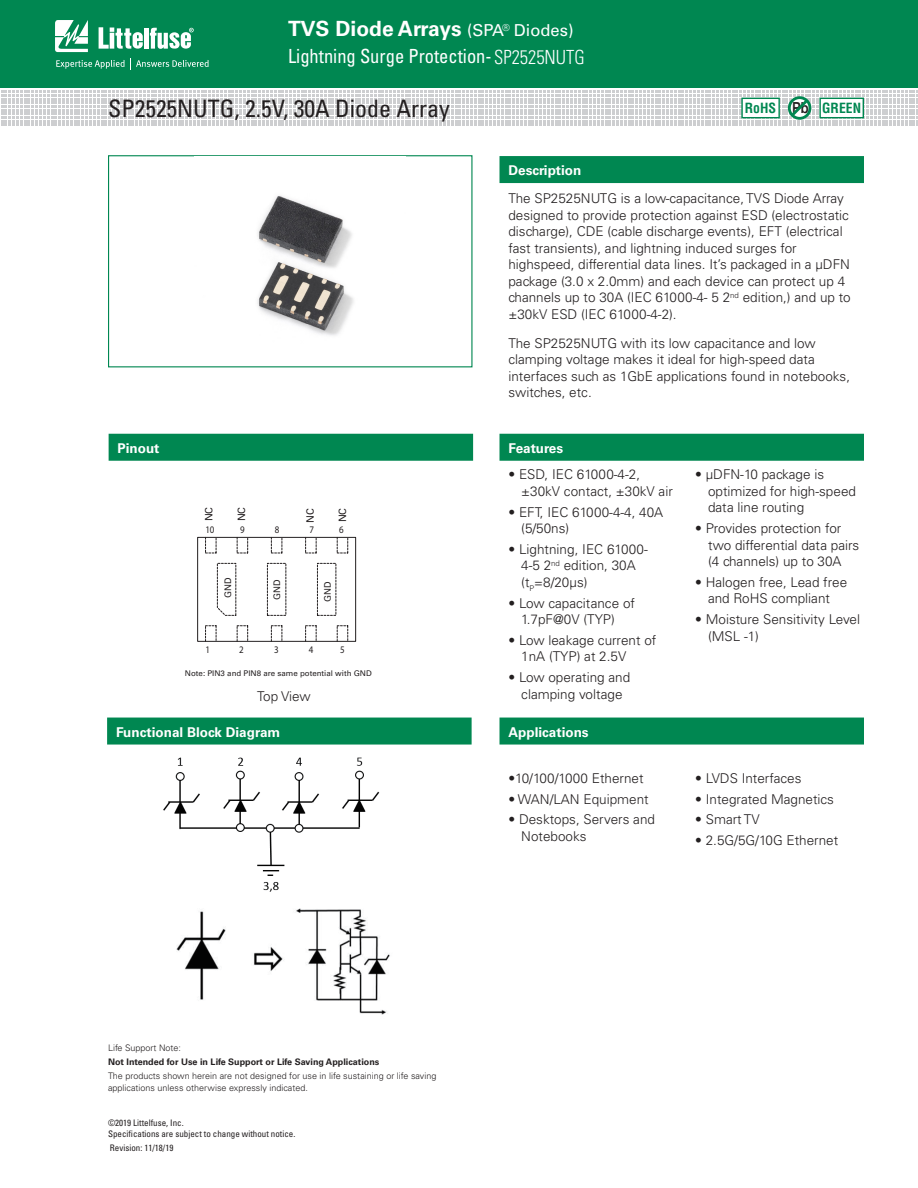
<style>
.page{position:relative;width:918px;height:1188px;background:#fff}
.page>*{position:absolute;margin:0;border:0;box-sizing:border-box;transform-origin:0 0}
.ch_subtitle_L{font:condensed 24px "Univers LT Std";color:#231f20}
.t1{font:700 21px "Univers LT Std";color:#fff}
.t2{font:condensed 19.5px "Univers LT Std";color:#fff;scale:.95 1}
.ch_subtitle_L-2{font:300 condensed 19.5px "Univers LT Std";color:#fff;scale:.95 1}
.image{font:700 expanded 15.15px "Univers LT Std";color:#231f20;scale:.7 1}
.image-2{font:700 condensed 13.65px "Helvetica LT Std";color:#008751}
.bulletlist2{font:300 13.5px/16.5px "Univers LT Std";color:#231f20}
.t3{font:700 13.5px "Univers LT Std";color:#fff}
.t4{font:10.2px "Univers LT Std";color:#231f20}
.t5{font:300 10.05px "Univers";color:#231f20;scale:.89 1}
.t6{font:9.6px "Univers LT Std";color:#fff}
.Notesleft{font:300 9px/12px "Univers LT Std";color:#231f20}
.t7{font:condensed 9px/10.8px "Univers LT Std";color:#231f20}
.Notesleft-2{font:700 9px "Univers LT Std";color:#231f20}
.t8{font:9px "Univers LT Std";color:#231f20}
.t9{font:7.8px "Univers LT Std";color:#231f20}
.s1{font-weight:400;font-size:16.5px}
</style>
<div class="page">
<div style="left:0;top:0;width:918px;height:88px;background:#008751"></div>
<svg style="left:55px;top:20px;width:33px;height:32px"></svg>
<hr style="left:144px;top:28px;width:4px;height:21px;background:#fff">
<svg style="left:150px;top:28px;width:44px;height:21px"></svg>
<svg style="left:99px;top:27px;width:44px;height:22px"></svg>
<svg style="left:56px;top:58px;width:153px;height:11px"></svg>
<div style="left:500px;top:156px;width:364px;height:27px;background:#008751"></div>
<div style="left:500px;top:718px;width:364px;height:27px;background:#008751"></div>
<div style="left:500px;top:434px;width:364px;height:27px;background:#008751"></div>
<svg style="left:1px;top:91px;width:917px;height:35px"></svg>
<div style="left:820px;top:98px;width:43px;height:20px;background:#fff"></div>
<div style="left:819px;top:98px;width:45px;height:20px;border:1px solid #008751"></div>
<div style="left:107px;top:718px;width:365px;height:27px;background:#008751"></div>
<img style="left:163px;top:757px;width:217px;height:135px">
<div style="left:109px;top:434px;width:364px;height:27px;background:#008751"></div>
<div style="left:108px;top:155px;width:364px;height:212px;border:1px solid #008751"></div>
<img style="left:257px;top:196px;width:97px;height:140px">
<div style="left:197px;top:537px;width:159px;height:105px;border:1px solid #231f20"></div>
<svg style="left:205px;top:537px;width:143px;height:105px"></svg>
<img style="left:176px;top:908px;width:214px;height:107px">
<h2 class="t1" style="left:288px;top:16px;width:287px">TVS Diode Arrays <span class="s1">(SPA</span><sup>®</sup> <span class="s1">Diodes)</span></h2>
<h3 class="t2" style="left:288px;top:44px;width:323px">Lightning Surge Protection- P3384NUTG</h3>
<p class="t6" style="left:504px;top:21px;width:9px">®</p>
<p class="ch_subtitle_L-2" style="left:494px;top:46px;width:97px">SP2525NUTG</p>
<p class="ch_subtitle_L" style="left:108px;top:93px;width:343px">SP2525NUTG, 2.5V, 30A Diode Array</p>
<p class="image-2" style="left:745px;top:99px;width:33px">RoHS</p>
<p class="image" style="left:792px;top:99px;width:25px">Pb</p>
<p class="image-2" style="left:822px;top:99px;width:40px">GREEN</p>
<p class="t3" style="left:508px;top:163px;width:74px">Description</p>
<p class="t3" style="left:118px;top:440px;width:43px">Pinout</p>
<p class="t4" style="left:203px;top:521px;width:16px;rotate:-90deg">NC</p>
<p class="t4" style="left:236px;top:521px;width:16px;rotate:-90deg">NC</p>
<p class="t4" style="left:304px;top:523px;width:16px;rotate:-90deg">NC</p>
<p class="t4" style="left:337px;top:522px;width:16px;rotate:-90deg">NC</p>
<p class="t5" style="left:205px;top:523px;width:12px">10</p>
<p class="t5" style="left:240px;top:523px;width:7px">9</p>
<p class="t5" style="left:275px;top:523px;width:7px">8</p>
<p class="t5" style="left:309px;top:523px;width:7px">7</p>
<p class="t5" style="left:339px;top:523px;width:7px">6</p>
<p class="t8" style="left:223px;top:598px;width:22px;rotate:-90deg">GND</p>
<p class="t8" style="left:272px;top:600px;width:22px;rotate:-90deg">GND</p>
<p class="t8" style="left:322px;top:602px;width:22px;rotate:-90deg">GND</p>
<p class="t5" style="left:206px;top:643px;width:7px">1</p>
<p class="t5" style="left:239px;top:643px;width:7px">2</p>
<p class="t5" style="left:274px;top:643px;width:7px">3</p>
<p class="t5" style="left:309px;top:643px;width:7px">4</p>
<p class="t5" style="left:340px;top:643px;width:7px">5</p>
<p class="t9" style="left:185px;top:669px;width:188px">Note: PIN3 and PIN8 are same potential with GND</p>
<p class="bulletlist2" style="left:257px;top:688px;width:55px">Top View</p>
<p class="t3" style="left:116px;top:724px;width:166px">Functional Block Diagram</p>
<p class="bulletlist2" style="left:508px;top:190px;width:344px">The SP2525NUTG is a low-capacitance, TVS Diode Array designed to provide protection against ESD (electrostatic discharge), CDE (cable discharge events), EFT (electrical fast transients), and lightning induced surges for highspeed, differential data lines. It’s packaged in a μDFN package (3.0 x 2.0mm) and each device can protect up 4 channels up to 30A (IEC 61000-4- 5 2<sup>nd</sup> edition,) and up to ±30kV ESD (IEC 61000-4-2).</p>
<p class="bulletlist2" style="left:508px;top:335px;width:343px">The SP2525NUTG with its low capacitance and low clamping voltage makes it ideal for high-speed data interfaces such as 1GbE applications found in notebooks, switches, etc.</p>
<p class="t3" style="left:508px;top:440px;width:56px">Features</p>
<p class="bulletlist2" style="left:521px;top:466px;width:153px;text-indent:-13px">• ESD, IEC 61000-4-2, ±30kV contact, ±30kV air</p>
<p class="bulletlist2" style="left:521px;top:504px;width:144px;text-indent:-13px">• EFT, IEC 61000-4-4, 40A (5/50ns)</p>
<p class="bulletlist2" style="left:521px;top:541px;width:128px;text-indent:-13px">• Lightning, IEC 61000-<br>4-5 2<sup>nd</sup> edition, 30A (t<sub>P</sub>=8/20μs)</p>
<p class="bulletlist2" style="left:508px;top:595px;width:128px;text-align:center">• Low capacitance of<br>1.7pF@0V (TYP)</p>
<p class="bulletlist2" style="left:521px;top:632px;width:137px;text-indent:-13px">• Low leakage current of<br>1nA (TYP) at 2.5V</p>
<p class="bulletlist2" style="left:508px;top:669px;width:123px;text-align:center">• Low operating and clamping voltage</p>
<p class="t3" style="left:508px;top:724px;width:82px">Applications</p>
<p class="bulletlist2" style="left:508px;top:770px;width:137px">•10/100/1000 Ethernet</p>
<p class="bulletlist2" style="left:508px;top:791px;width:142px">• WAN/LAN Equipment</p>
<p class="bulletlist2" style="left:521px;top:811px;width:135px;text-indent:-13px">• Desktops, Servers and<br>Notebooks</p>
<p class="bulletlist2" style="left:708px;top:466px;width:150px;text-indent:-13px">• μDFN-10 package is optimized for high-speed data line routing</p>
<p class="bulletlist2" style="left:708px;top:520px;width:153px;text-indent:-13px">• Provides protection for two differential data pairs (4 channels) up to 30A</p>
<p class="bulletlist2" style="left:695px;top:574px;width:154px;text-align:center">• Halogen free, Lead free and RoHS compliant</p>
<p class="bulletlist2" style="left:708px;top:611px;width:154px;text-indent:-13px">• Moisture Sensitivity Level (MSL -1)</p>
<p class="bulletlist2" style="left:695px;top:770px;width:108px">• LVDS Interfaces</p>
<p class="bulletlist2" style="left:695px;top:791px;width:140px">• Integrated Magnetics</p>
<p class="bulletlist2" style="left:695px;top:811px;width:66px">• Smart TV</p>
<p class="bulletlist2" style="left:695px;top:832px;width:145px">• 2.5G/5G/10G Ethernet</p>
<p class="Notesleft" style="left:108px;top:1041px;width:75px">Life Support Note:</p>
<p class="Notesleft-2" style="left:108px;top:1056px;width:273px">Not Intended for Use in Life Support or Life Saving Applications</p>
<p class="Notesleft" style="left:108px;top:1070px;width:330px">The products shown herein are not designed for use in life sustaining or life saving applications unless otherwise expressly indicated.</p>
<p class="t7" style="left:108px;top:1118px;width:189px">©2019 Littelfuse, Inc.<br>Specifications are subject to change without notice.</p>
<p class="t7" style="left:110px;top:1143px;width:65px">Revision: 11/18/19</p>
</div>
